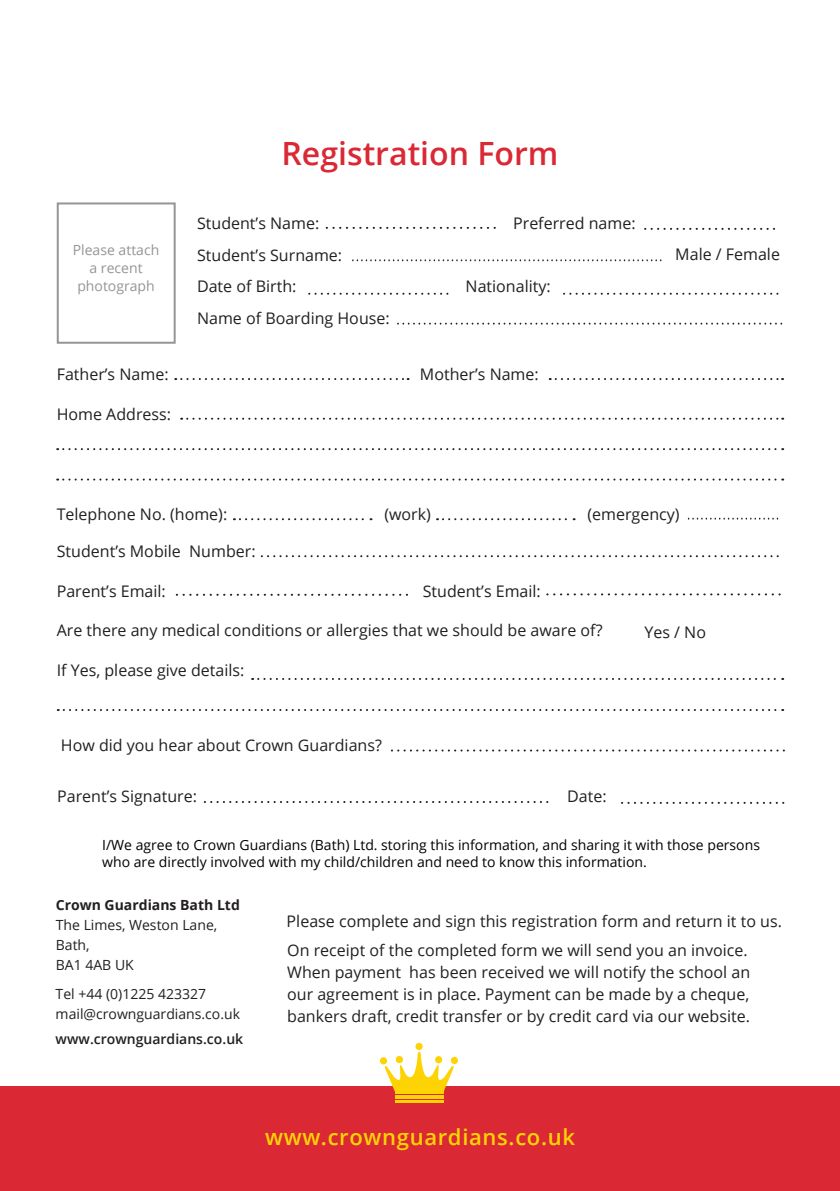
<style>
.page{position:relative;width:840px;height:1191px;background:#fff}
.page>*{position:absolute;margin:0;border:0;box-sizing:border-box;transform-origin:0 0}
.t1{font:600 32px "Open Sans";color:#da2934}
.t2{font:600 22px "Open Sans";letter-spacing:.03em;color:#fed304}
.t3{font:16px/31.6px "Open Sans";color:#231f20}
.t4{font:14px/16.8px "Open Sans";color:#000}
.t5{font:14px/20px "Open Sans";color:#231f20}
.t6{font:14px/18px "Open Sans";color:#939598;text-align:center}
.t7{font:600 14px "Open Sans";color:#231f20}
.t8{font:700 14px "Open Sans";color:#231f20}
</style>
<div class="page">
<div style="left:0;top:1086px;width:839px;height:105px;background:#da2934"></div>
<svg style="left:379px;top:1057px;width:8px;height:7px"></svg>
<svg style="left:415px;top:1042px;width:7px;height:8px"></svg>
<div style="left:450px;top:1056px;width:8px;height:8px;background:#fed304;border-radius:50%"></div>
<svg style="left:384px;top:1051px;width:70px;height:41px"></svg>
<div style="left:395px;top:1087px;width:48px;height:6px;background:#fed304"></div>
<hr style="left:395px;top:1095px;width:48px;height:1px;background:#fed304">
<hr style="left:395px;top:1097px;width:48px;height:1px;background:#fed304">
<hr style="left:395px;top:1099px;width:48px;height:3px;background:#fed304">
<div style="left:57px;top:202px;width:118px;height:142px;background:#fff;border:2px solid #939598"></div>
<svg style="left:391px;top:749px;width:394px;height:2px"></svg>
<svg style="left:252px;top:678px;width:530px;height:2px"></svg>
<svg style="left:58px;top:709px;width:724px;height:2px"></svg>
<svg style="left:181px;top:418px;width:601px;height:2px"></svg>
<svg style="left:57px;top:448px;width:725px;height:2px"></svg>
<svg style="left:57px;top:478px;width:725px;height:2px"></svg>
<svg style="left:205px;top:801px;width:344px;height:2px"></svg>
<svg style="left:621px;top:802px;width:164px;height:2px"></svg>
<svg style="left:175px;top:378px;width:233px;height:2px"></svg>
<svg style="left:549px;top:378px;width:233px;height:2px"></svg>
<svg style="left:398px;top:323px;width:383px;height:1px"></svg>
<svg style="left:309px;top:293px;width:140px;height:2px"></svg>
<svg style="left:563px;top:293px;width:216px;height:2px"></svg>
<svg style="left:352px;top:259px;width:309px;height:2px"></svg>
<svg style="left:437px;top:518px;width:137px;height:2px"></svg>
<svg style="left:234px;top:518px;width:137px;height:2px"></svg>
<svg style="left:326px;top:227px;width:170px;height:2px"></svg>
<svg style="left:644px;top:228px;width:132px;height:2px"></svg>
<svg style="left:261px;top:555px;width:518px;height:2px"></svg>
<svg style="left:547px;top:593px;width:234px;height:2px"></svg>
<svg style="left:177px;top:594px;width:231px;height:2px"></svg>
<svg style="left:688px;top:518px;width:91px;height:1px"></svg>
<p class="t6" style="left:73px;top:240px;width:88px">Please attach a recent photograph</p>
<h1 class="t1" style="left:281px;top:132px;width:278px">Registration Form</h1>
<p class="t3" style="left:197px;top:207px;width:194px">Student’s Name:<br>Student’s Surname:<br>Date of Birth:<br>Name of Boarding House:</p>
<p class="t3" style="left:513px;top:207px;width:124px">Preferred name:</p>
<p class="t3" style="left:465px;top:270px;width:87px">Nationality:</p>
<p class="t3" style="left:57px;top:358px;width:113px">Father’s Name:</p>
<p class="t3" style="left:420px;top:358px;width:120px">Mother’s Name:</p>
<p class="t3" style="left:57px;top:398px;width:116px">Home Address:</p>
<p class="t3" style="left:675px;top:238px;width:106px">Male / Female</p>
<p class="t3" style="left:57px;top:498px;width:172px">Telephone No. (home):</p>
<p class="t3" style="left:384px;top:498px;width:48px">(work)</p>
<p class="t3" style="left:587px;top:498px;width:94px">(emergency)</p>
<p class="t3" style="left:57px;top:535px;width:200px">Student’s Mobile Number:</p>
<p class="t3" style="left:57px;top:575px;width:111px">Parent’s Email:</p>
<p class="t3" style="left:422px;top:575px;width:120px">Student’s Email:</p>
<p class="t3" style="left:57px;top:614px;width:547px">Are there any medical conditions or allergies that we should be aware of?</p>
<p class="t3" style="left:57px;top:654px;width:189px">If Yes, please give details:</p>
<p class="t3" style="left:61px;top:728px;width:322px">How did you hear about Crown Guardians?</p>
<p class="t3" style="left:57px;top:779px;width:141px">Parent’s Signature:</p>
<p class="t3" style="left:566px;top:780px;width:41px">Date:</p>
<p class="t3" style="left:644px;top:616px;width:63px">Yes / No</p>
<p class="t4" style="left:102px;top:836px;width:659px">I/We agree to Crown Guardians (Bath) Ltd. storing this information, and sharing it with those persons who are directly involved with my child/children and need to know this information.</p>
<p class="t8" style="left:56px;top:894px;width:185px">Crown Guardians Bath Ltd</p>
<p class="t5" style="left:56px;top:914px;width:163px">The Limes, Weston Lane,<br>Bath,<br>BA1 4AB UK</p>
<p class="t5" style="left:56px;top:983px;width:186px">Tel +44 (0)1225 423327 mail@crownguardians.co.uk</p>
<p class="t7" style="left:56px;top:1029px;width:189px">www.crownguardians.co.uk</p>
<p class="t3" style="left:286px;top:906px;width:496px;line-height:29.4px">Please complete and sign this registration form and return it to us.<br>On receipt of the completed form we will send you an invoice.</p>
<p class="t3" style="left:287px;top:961px;width:464px;line-height:22px;text-align:justify">When payment has been received we will notify the school an our agreement is in place. Payment can be made by a cheque, bankers draft, credit transfer or by credit card via our website.</p>
<h2 class="t2" style="left:265px;top:1122px;width:311px">www.crownguardians.co.uk</h2>
</div>
